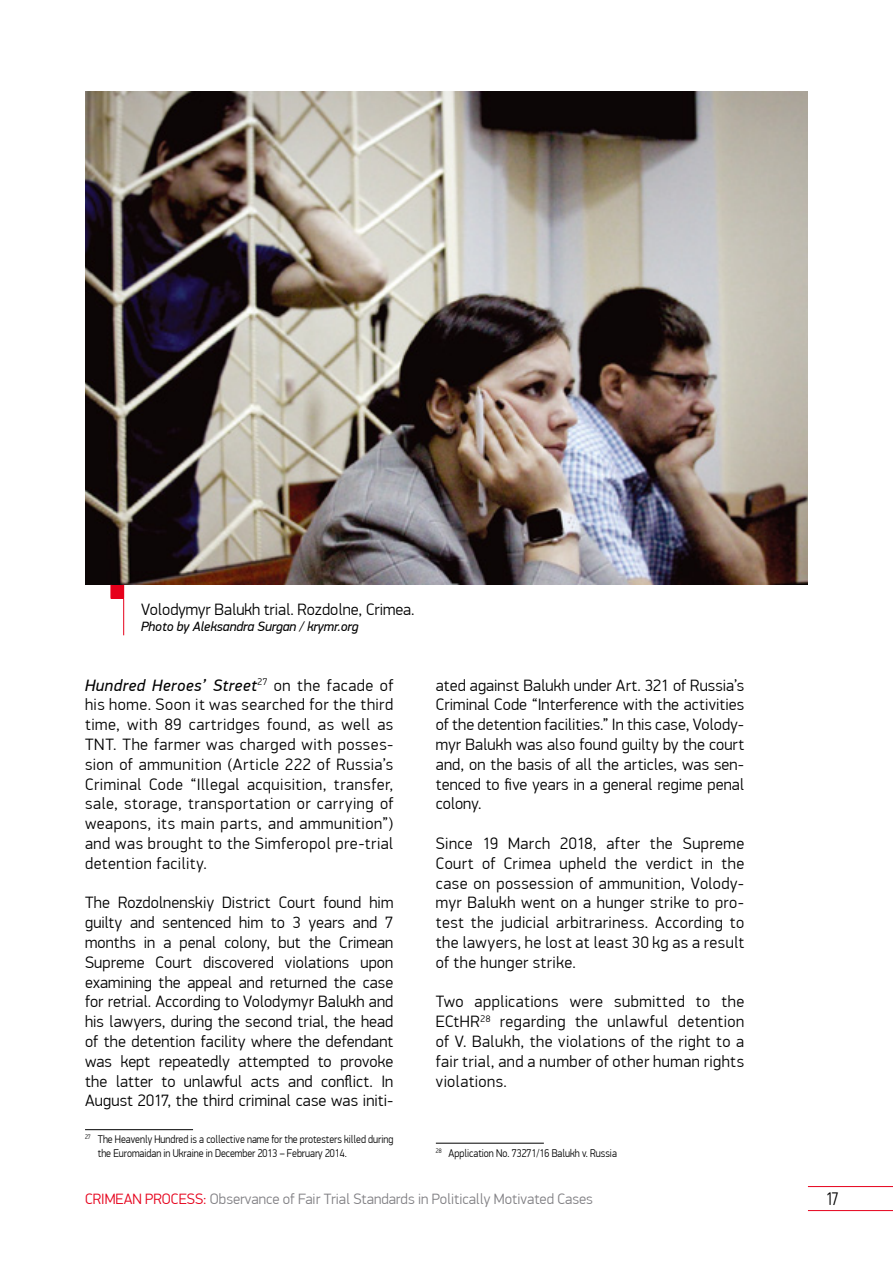
<style>
.page{position:relative;width:893px;height:1263px;background:#fff}
.page>*{position:absolute;margin:0;border:0;box-sizing:border-box;transform-origin:0 0}
.t1{font:18px "Akrobat";color:#000}
._0-Main{font:300 16.5px/19.8px "PF Din Display Pro";letter-spacing:.02em;color:#000;text-align:justify}
.Podpis_Photo{font:300 16.5px "PF Din Display Pro";color:#000}
.t2{font:300 15px "PF Din Display Pro";color:#818084}
.Podpis_Photo-2{font:italic 13.5px "PF Din Display Pro";color:#000}
._0-Snoska{font:300 11.25px/13.5px "PF Din Display Pro";color:#000;scale:.9 1}
.s1{font-weight:400;font-style:italic}
.s2{color:#e6001b}
</style>
<div class="page">
<hr style="left:808px;top:1186px;width:85px;height:1px;background:#e6001b">
<hr style="left:808px;top:1210px;width:85px;height:1px;background:#e6001b">
<hr style="left:85px;top:1129px;width:108px;height:1px;background:#000">
<hr style="left:436px;top:1143px;width:108px;height:1px;background:#000">
<img style="left:85px;top:91px;width:723px;height:494px">
<svg style="left:111px;top:585px;width:13px;height:14px"></svg>
<hr style="left:123px;top:599px;width:1px;height:36px;background:#e6001b">
<p class="Podpis_Photo" style="left:141px;top:600px;width:275px">Volodymyr Balukh trial. Rozdolne, Crimea.</p>
<p class="Podpis_Photo-2" style="left:141px;top:618px;width:219px">Photo by Aleksandra Surgan / krymr.org</p>
<p class="_0-Main" style="left:85px;top:675px;width:310px"><span class="s1">Hundred Heroes’ Street</span><sup>27</sup> on the facade of his home. Soon it was searched for the third time, with 89 cartridges found, as well as TNT. The farmer was charged with posses&shy;sion of ammunition (Article 222 of Russia’s Criminal Code “Illegal acquisition, transfer, sale, storage, transportation or carrying of weapons, its main parts, and ammunition”) and was brought to the Simferopol pre-trial detention facility.</p>
<p class="_0-Main" style="left:85px;top:893px;width:310px">The Rozdolnenskiy District Court found him guilty and sentenced him to 3 years and 7 months in a penal colony, but the Crimean Supreme Court discovered violations upon examining the appeal and returned the case for retrial. According to Volodymyr Balukh and his lawyers, during the second trial, the head of the detention facility where the defendant was kept repeatedly attempted to provoke the latter to unlawful acts and conflict. In August 2017, the third criminal case was initi-</p>
<p class="_0-Snoska" style="left:98px;top:1133px;width:330px;text-indent:-13px"><sup>27</sup> The Heavenly Hundred is a collective name for the protesters killed during the Euromaidan in Ukraine in December 2013 – February 2014.</p>
<p class="_0-Main" style="left:436px;top:675px;width:310px">ated against Balukh under Art. 321 of Russia’s Criminal Code “Interference with the activities of the detention facilities.” In this case, Volody&shy;myr Balukh was also found guilty by the court and, on the basis of all the articles, was sen&shy;tenced to five years in a general regime penal colony.</p>
<p class="_0-Main" style="left:436px;top:834px;width:310px">Since 19 March 2018, after the Supreme Court of Crimea upheld the verdict in the case on possession of ammunition, Volody&shy;myr Balukh went on a hunger strike to pro&shy;test the judicial arbitrariness. According to the lawyers, he lost at least 30 kg as a result of the hunger strike.</p>
<p class="_0-Main" style="left:436px;top:992px;width:310px">Two applications were submitted to the ECtHR<sup>28</sup> regarding the unlawful detention of V. Balukh, the violations of the right to a fair trial, and a number of other human rights violations.</p>
<p class="_0-Snoska" style="left:436px;top:1146px;width:203px"><sup>28</sup> Application No. 73271/16 Balukh v. Russia</p>
<p class="t2" style="left:85px;top:1190px;width:509px"><span class="s2">CRIMEAN PROCESS:</span> Observance of Fair Trial Standards in Politically Motivated Cases</p>
<p class="t1" style="left:827px;top:1188px;width:13px">17</p>
</div>
